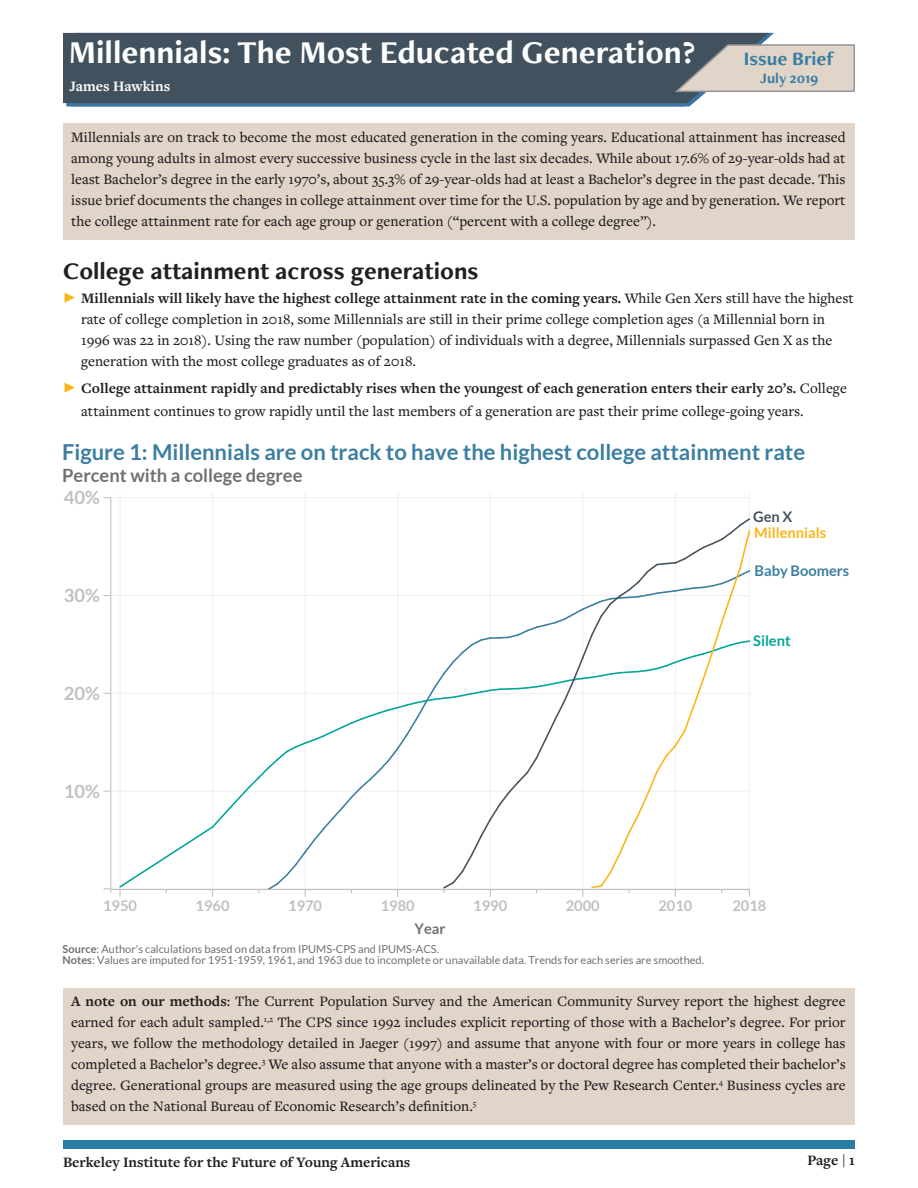
<style>
.page{position:relative;width:918px;height:1188px;background:#fff}
.page>*{position:absolute;margin:0;border:0;box-sizing:border-box;transform-origin:0 0}
.t1{font:700 33px "Freight Neo Pro";color:#fff}
.t2{font:700 24.75px "Freight Neo Pro";color:#231f20}
.t3{font:700 22.05px "Lato";color:#3b7ea1}
.t4{font:700 19.5px "Freight Neo Pro";color:#3b7ea1}
.t5{font:700 18.3px "Lato";color:#707070}
.t6{font:700 18.3px "Lato";color:#c0c0c0}
.t7{font:500 15px/21px "Freight Text Pro";color:#231f20;text-align:justify}
.t8{font:700 15px "Freight Text Pro";color:#231f20}
.t9{font:700 15px "Freight Text Pro";color:#fff}
.t10{font:700 15px "Freight Neo Pro";color:#3b7ea1}
.t11{font:700 14.7px "Lato";color:#c0c0c0}
.t12{font:700 14.7px "Lato";color:#fdb515}
.t13{font:700 14.7px "Lato";color:#3b7ea1}
.t14{font:700 14.7px "Lato";color:#00a598}
.t15{font:700 14.7px "Lato";color:#46535e}
.t16{font:700 14.7px "Lato";color:#707070}
.t17{font:10.95px/10.9px "Lato";color:#707070}
.s1{font-family:"Minion Pro";font-weight:400;font-size:21px;color:#fdb515}
.s2{font-weight:700}
</style>
<div class="page">
<hr style="left:66px;top:103px;width:628px;height:3px;background:#3b73a1">
<div style="left:63px;top:33px;width:706px;height:70px;background:#41525e"></div>
<svg style="left:673px;top:43px;width:182px;height:50px;background:#c1bcb6"></svg>
<div style="left:63px;top:123px;width:792px;height:117px;background:#e1d5ca"></div>
<div style="left:63px;top:1140px;width:792px;height:9px;background:#287fa3"></div>
<div style="left:63px;top:988px;width:792px;height:137px;background:#e1d5ca"></div>
<hr style="left:111px;top:791px;width:638px;height:1px;background:#c0c0c0;opacity:.25">
<hr style="left:111px;top:693px;width:638px;height:1px;background:#c0c0c0;opacity:.25">
<hr style="left:111px;top:595px;width:638px;height:1px;background:#c0c0c0;opacity:.25">
<hr style="left:111px;top:497px;width:638px;height:1px;background:#f2f2f2">
<hr style="left:120px;top:492px;width:1px;height:397px;background:#f6f6f6">
<hr style="left:212px;top:492px;width:1px;height:397px;background:#f0f0f0">
<hr style="left:305px;top:492px;width:1px;height:397px;background:#f4f4f4">
<hr style="left:397px;top:492px;width:1px;height:397px;background:#f2f2f2">
<hr style="left:490px;top:492px;width:1px;height:397px;background:#f3f3f3">
<hr style="left:582px;top:492px;width:1px;height:397px;background:#f4f4f4">
<hr style="left:675px;top:492px;width:1px;height:397px;background:#f1f1f1">
<hr style="left:749px;top:492px;width:1px;height:397px;background:#f0f0f0">
<hr style="left:110px;top:498px;width:1px;height:391px;background:#c0c0c0">
<svg style="left:103px;top:888px;width:8px;height:5px"></svg>
<svg style="left:118px;top:518px;width:633px;height:379px"></svg>
<hr style="left:111px;top:889px;width:638px;height:1px;background:#c0c0c0">
<p class="t1" style="left:69px;top:30px;width:628px">Millennials: The Most Educated Generation?</p>
<p class="t4" style="left:744px;top:45px;width:92px">Issue Brief</p>
<p class="t10" style="left:760px;top:68px;width:60px">July 2019</p>
<p class="t9" style="left:70px;top:76px;width:102px">James Hawkins</p>
<p class="t7" style="left:71px;top:126px;width:776px">Millennials are on track to become the most educated generation in the coming years. Educational attainment has increased among young adults in almost every successive business cycle in the last six decades. While about 17.6% of 29-year-olds had at least Bachelor’s degree in the early 1970’s, about 35.3% of 29-year-olds had at least a Bachelor’s degree in the past decade. This issue brief documents the changes in college attainment over time for the U.S. population by age and by generation. We report the college attainment rate for each age group or generation (“percent with a college degree”).</p>
<p class="t2" style="left:63px;top:255px;width:417px">College attainment across generations</p>
<p class="t7" style="left:81px;top:287px;width:774px;text-align:left;text-indent:-18px"><span class="s1">▶</span> <span class="s2">Millennials will likely have the highest college attainment rate in the coming years.</span> While Gen Xers still have the highest rate of college completion in 2018, some Millennials are still in their prime college completion ages (a Millennial born in 1996 was 22 in 2018). Using the raw number (population) of individuals with a degree, Millennials surpassed Gen X as the generation with the most college graduates as of 2018.</p>
<p class="t7" style="left:81px;top:377px;width:767px;line-height:22.5px;text-indent:-18px"><span class="s1">▶</span> <span class="s2">College attainment rapidly and predictably rises when the youngest of each generation enters their early 20’s.</span> College attainment continues to grow rapidly until the last members of a generation are past their prime college-going years.</p>
<p class="t3" style="left:62px;top:439px;width:745px">Figure 1: Millennials are on track to have the highest college attainment rate</p>
<p class="t5" style="left:62px;top:465px;width:242px">Percent with a college degree</p>
<p class="t6" style="left:64px;top:487px;width:37px">40%</p>
<p class="t6" style="left:64px;top:585px;width:37px">30%</p>
<p class="t6" style="left:64px;top:683px;width:37px">20%</p>
<p class="t6" style="left:64px;top:780px;width:37px">10%</p>
<p class="t15" style="left:753px;top:508px;width:41px">Gen X</p>
<p class="t12" style="left:754px;top:524px;width:74px">Millennials</p>
<p class="t13" style="left:754px;top:562px;width:96px">Baby Boomers</p>
<p class="t14" style="left:753px;top:632px;width:39px">Silent</p>
<p class="t11" style="left:103px;top:897px;width:35px">1950</p>
<p class="t11" style="left:196px;top:897px;width:35px">1960</p>
<p class="t11" style="left:288px;top:897px;width:35px">1970</p>
<p class="t11" style="left:381px;top:897px;width:35px">1980</p>
<p class="t11" style="left:473px;top:897px;width:35px">1990</p>
<p class="t11" style="left:566px;top:897px;width:35px">2000</p>
<p class="t11" style="left:658px;top:897px;width:35px">2010</p>
<p class="t11" style="left:732px;top:897px;width:35px">2018</p>
<p class="t16" style="left:415px;top:920px;width:33px">Year</p>
<p class="t17" style="left:63px;top:943px;width:643px"><span class="s2">Source</span>: Author's calculations based on data from IPUMS-CPS and IPUMS-ACS.<br><span class="s2">Notes</span>: Values are imputed for 1951-1959, 1961, and 1963 due to incomplete or unavailable data. Trends for each series are smoothed.</p>
<p class="t7" style="left:71px;top:990px;width:776px"><span class="s2">A note on our methods</span>: The Current Population Survey and the American Community Survey report the highest degree earned for each adult sampled.<sup>1,2</sup> The CPS since 1992 includes explicit reporting of those with a Bachelor’s degree. For prior years, we follow the methodology detailed in Jaeger (1997) and assume that anyone with four or more years in college has completed a Bachelor’s degree.<sup>3</sup> We also assume that anyone with a master’s or doctoral degree has completed their bachelor’s degree. Generational groups are measured using the age groups delineated by the Pew Research Center.<sup>4</sup> Business cycles are based on the National Bureau of Economic Research’s definition.<sup>5</sup></p>
<p class="t8" style="left:63px;top:1152px;width:349px">Berkeley Institute for the Future of Young Americans</p>
<p class="t8" style="left:807px;top:1151px;width:49px">Page | 1</p>
</div>
